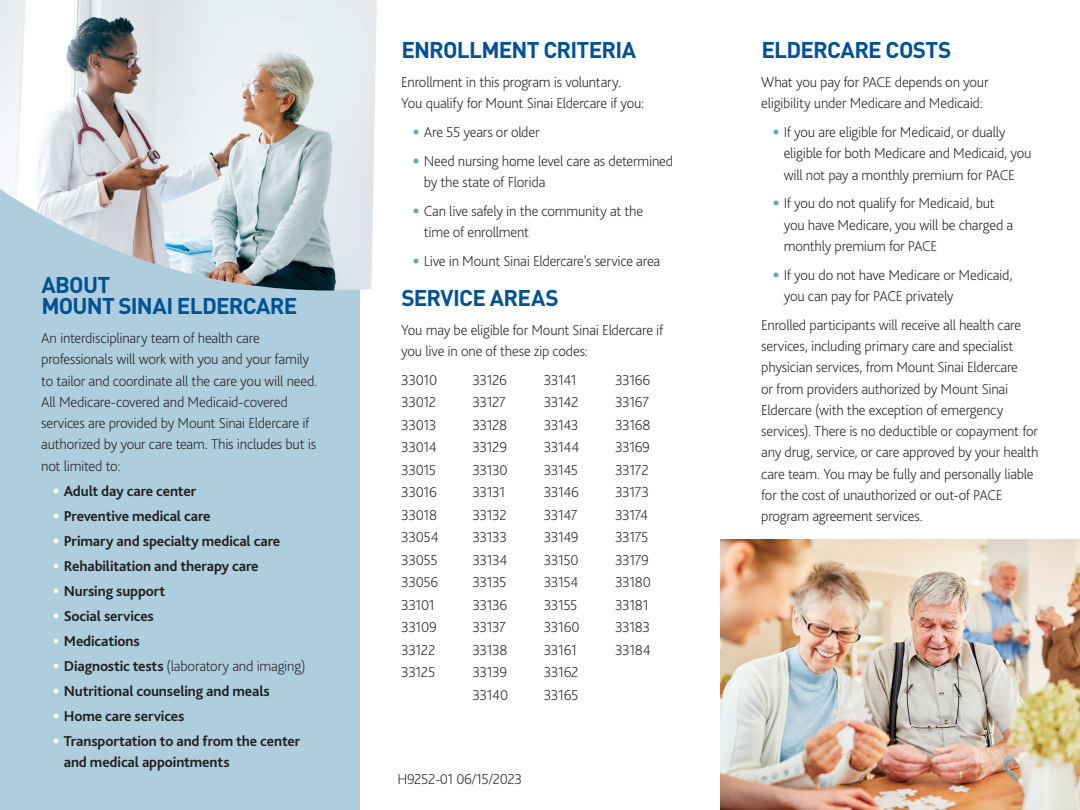
<style>
.page{position:relative;width:1080px;height:810px;background:#fff}
.page>*{position:absolute;margin:0;border:0;box-sizing:border-box;transform-origin:0 0}
.t1{font:700 22.5px/21.2px "DIN Pro";letter-spacing:-.035em;color:#005294}
.t2{font:200 15px/21.2px "Bliss Pro";letter-spacing:-.02em;color:#231f20}
.t3{font:700 15px/21.2px "Bliss Pro";letter-spacing:-.01em;color:#231f20}
.s1{font-family:"DIN Pro";color:#fff}
.s2{font-family:"DIN Pro";font-weight:700;color:#fff}
.s3{font-weight:700}
.s4{font-family:"DIN Pro";font-weight:700;color:#60a9c2}
</style>
<div class="page">
<div style="left:0;top:167px;width:360px;height:643px;background:#aecddd"></div>
<img style="left:0;top:0;width:377px;height:291px">
<img style="left:720px;top:539px;width:360px;height:271px">
<h1 class="t1" style="left:41px;top:274px;width:258px">ABOUT<br>MOUNT SINAI ELDERCARE</h1>
<p class="t2" style="left:41px;top:327px;width:278px">An interdisciplinary team of health care professionals will work with you and your family to tailor and coordinate all the care you will need.<br>All Medicare-covered and Medicaid-covered services are provided by Mount Sinai Eldercare if authorized by your care team. This includes but is not limited to:</p>
<p class="t3" style="left:52px;top:480px;width:145px"><span class="s1">•</span> Adult day care center</p>
<p class="t3" style="left:52px;top:505px;width:160px"><span class="s1">•</span> Preventive medical care</p>
<p class="t3" style="left:52px;top:530px;width:229px"><span class="s1">•</span> Primary and specialty medical care</p>
<p class="t3" style="left:52px;top:555px;width:208px"><span class="s1">•</span> Rehabilitation and therapy care</p>
<p class="t3" style="left:52px;top:580px;width:114px"><span class="s1">•</span> Nursing support</p>
<p class="t3" style="left:52px;top:605px;width:103px"><span class="s1">•</span> Social services</p>
<p class="t3" style="left:52px;top:630px;width:89px"><span class="s1">•</span> Medications</p>
<p class="t2" style="left:52px;top:655px;width:255px"><span class="s2">•</span> <span class="s3">Diagnostic tests</span> (laboratory and imaging)</p>
<p class="t3" style="left:52px;top:680px;width:219px"><span class="s1">•</span> Nutritional counseling and meals</p>
<p class="t3" style="left:52px;top:705px;width:133px"><span class="s1">•</span> Home care services</p>
<p class="t3" style="left:64px;top:730px;width:238px;text-indent:-11px"><span class="s1">•</span> Transportation to and from the center and medical appointments</p>
<h2 class="t1" style="left:401px;top:39px;width:236px">ENROLLMENT CRITERIA</h2>
<p class="t2" style="left:401px;top:71px;width:245px">Enrollment in this program is voluntary.<br>You qualify for Mount Sinai Eldercare if you:</p>
<p class="t2" style="left:412px;top:121px;width:129px"><span class="s4">•</span> Are 55 years or older</p>
<p class="t2" style="left:424px;top:150px;width:251px;text-indent:-11px"><span class="s4">•</span> Need nursing home level care as determined by the state of Florida</p>
<p class="t2" style="left:424px;top:200px;width:221px;text-indent:-11px"><span class="s4">•</span> Can live safely in the community at the time of enrollment</p>
<p class="t2" style="left:412px;top:250px;width:249px"><span class="s4">•</span> Live in Mount Sinai Eldercare’s service area</p>
<h2 class="t1" style="left:401px;top:286px;width:159px">SERVICE AREAS</h2>
<p class="t2" style="left:401px;top:319px;width:264px">You may be eligible for Mount Sinai Eldercare if you live in one of these zip codes:</p>
<p class="t2" style="left:401px;top:369px;width:38px">33010</p>
<p class="t2" style="left:472px;top:369px;width:36px">33126</p>
<p class="t2" style="left:544px;top:369px;width:34px">33141</p>
<p class="t2" style="left:615px;top:369px;width:37px">33166</p>
<p class="t2" style="left:401px;top:391px;width:36px">33012</p>
<p class="t2" style="left:472px;top:391px;width:35px">33127</p>
<p class="t2" style="left:544px;top:391px;width:36px">33142</p>
<p class="t2" style="left:615px;top:391px;width:36px">33167</p>
<p class="t2" style="left:401px;top:414px;width:37px">33013</p>
<p class="t2" style="left:472px;top:414px;width:36px">33128</p>
<p class="t2" style="left:544px;top:414px;width:36px">33143</p>
<p class="t2" style="left:615px;top:414px;width:37px">33168</p>
<p class="t2" style="left:401px;top:436px;width:37px">33014</p>
<p class="t2" style="left:472px;top:436px;width:36px">33129</p>
<p class="t2" style="left:544px;top:436px;width:37px">33144</p>
<p class="t2" style="left:615px;top:436px;width:37px">33169</p>
<p class="t2" style="left:401px;top:459px;width:37px">33015</p>
<p class="t2" style="left:472px;top:459px;width:37px">33130</p>
<p class="t2" style="left:544px;top:459px;width:36px">33145</p>
<p class="t2" style="left:615px;top:459px;width:35px">33172</p>
<p class="t2" style="left:401px;top:481px;width:37px">33016</p>
<p class="t2" style="left:472px;top:481px;width:34px">33131</p>
<p class="t2" style="left:544px;top:481px;width:37px">33146</p>
<p class="t2" style="left:615px;top:481px;width:36px">33173</p>
<p class="t2" style="left:401px;top:504px;width:37px">33018</p>
<p class="t2" style="left:472px;top:504px;width:36px">33132</p>
<p class="t2" style="left:544px;top:504px;width:35px">33147</p>
<p class="t2" style="left:615px;top:504px;width:35px">33174</p>
<p class="t2" style="left:401px;top:526px;width:39px">33054</p>
<p class="t2" style="left:472px;top:526px;width:36px">33133</p>
<p class="t2" style="left:544px;top:526px;width:36px">33149</p>
<p class="t2" style="left:615px;top:526px;width:35px">33175</p>
<p class="t2" style="left:401px;top:549px;width:38px">33055</p>
<p class="t2" style="left:472px;top:549px;width:37px">33134</p>
<p class="t2" style="left:544px;top:549px;width:36px">33150</p>
<p class="t2" style="left:615px;top:549px;width:35px">33179</p>
<p class="t2" style="left:401px;top:571px;width:39px">33056</p>
<p class="t2" style="left:472px;top:571px;width:36px">33135</p>
<p class="t2" style="left:544px;top:571px;width:36px">33154</p>
<p class="t2" style="left:615px;top:571px;width:38px">33180</p>
<p class="t2" style="left:401px;top:594px;width:35px">33101</p>
<p class="t2" style="left:472px;top:594px;width:36px">33136</p>
<p class="t2" style="left:544px;top:594px;width:35px">33155</p>
<p class="t2" style="left:615px;top:594px;width:35px">33181</p>
<p class="t2" style="left:401px;top:616px;width:37px">33109</p>
<p class="t2" style="left:472px;top:616px;width:35px">33137</p>
<p class="t2" style="left:544px;top:616px;width:37px">33160</p>
<p class="t2" style="left:615px;top:616px;width:37px">33183</p>
<p class="t2" style="left:401px;top:639px;width:36px">33122</p>
<p class="t2" style="left:472px;top:639px;width:37px">33138</p>
<p class="t2" style="left:544px;top:639px;width:35px">33161</p>
<p class="t2" style="left:615px;top:639px;width:37px">33184</p>
<p class="t2" style="left:401px;top:661px;width:36px">33125</p>
<p class="t2" style="left:472px;top:661px;width:36px">33139</p>
<p class="t2" style="left:544px;top:661px;width:36px">33162</p>
<p class="t2" style="left:472px;top:684px;width:37px">33140</p>
<p class="t2" style="left:544px;top:684px;width:36px">33165</p>
<p class="t2" style="left:398px;top:768px;width:126px">H9252-01 06/15/2023</p>
<h2 class="t1" style="left:761px;top:39px;width:191px">ELDERCARE COSTS</h2>
<p class="t2" style="left:761px;top:71px;width:229px">What you pay for PACE depends on your eligibility under Medicare and Medicaid:</p>
<p class="t2" style="left:784px;top:121px;width:249px;text-indent:-11px"><span class="s4">•</span> If you are eligible for Medicaid, or dually eligible for both Medicare and Medicaid, you will not pay a monthly premium for PACE</p>
<p class="t2" style="left:784px;top:192px;width:231px;text-indent:-11px"><span class="s4">•</span> If you do not qualify for Medicaid, but you have Medicare, you will be charged a monthly premium for PACE</p>
<p class="t2" style="left:784px;top:264px;width:230px;text-indent:-11px"><span class="s4">•</span> If you do not have Medicare or Medicaid, you can pay for PACE privately</p>
<p class="t2" style="left:761px;top:314px;width:279px">Enrolled participants will receive all health care services, including primary care and specialist physician services, from Mount Sinai Eldercare<br>or from providers authorized by Mount Sinai Eldercare (with the exception of emergency services). There is no deductible or copayment for any drug, service, or care approved by your health care team. You may be fully and personally liable for the cost of unauthorized or out-of PACE program agreement services.</p>
</div>
